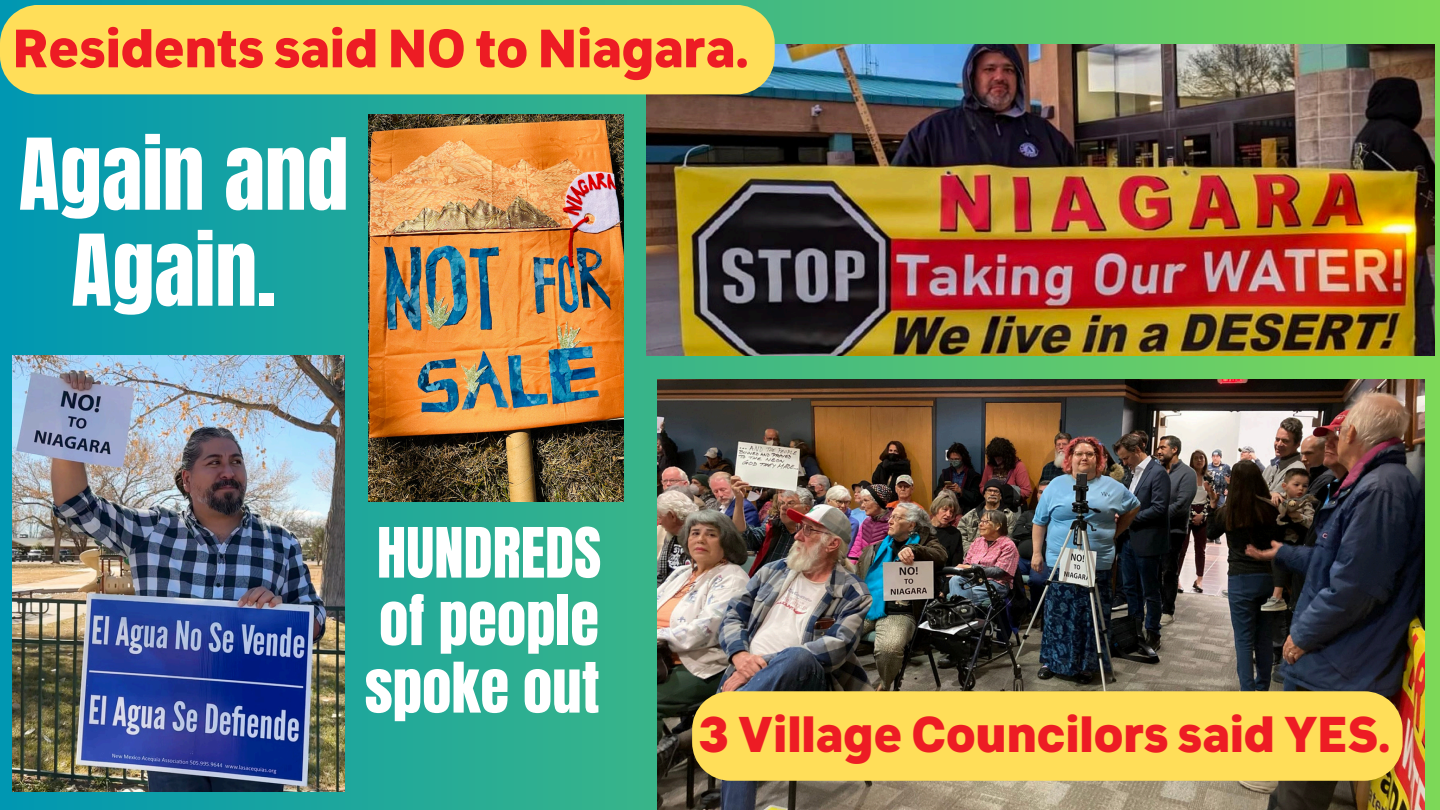
<style>
.page{position:relative;width:1440px;height:810px;background:#fff}
.page>*{position:absolute;margin:0;border:0;box-sizing:border-box;transform-origin:0 0}
.t1{font:84px/96px "Anton";color:#fff;text-align:center}
.t2{font:58.9px/67.5px "Anton";color:#fff;text-align:justify}
.t3{font:800 53px "Klima";color:#ed1c24}
.t4{font:800 49.5px "Klima";color:#ed1c24}
</style>
<div class="page">
<div style="left:0;top:0;width:1440px;height:810px;background:linear-gradient(to right,#0197b2,#7dd858)"></div>
<img style="left:13px;top:355px;width:332px;height:437px">
<img style="left:368px;top:114px;width:255px;height:387px">
<img style="left:647px;top:44px;width:788px;height:312px">
<img style="left:657px;top:380px;width:768px;height:430px">
<div style="left:692px;top:691px;width:711px;height:90px;background:#ffde59"></div>
<div style="left:0;top:5px;width:775px;height:89px;background:#ffde59"></div>
<p class="t3" style="left:13px;top:20px;width:738px">Residents said NO to Niagara.</p>
<p class="t1" style="left:19px;top:128px;width:331px">Again and<br>Again.</p>
<p class="t2" style="left:365px;top:520px;width:238px">HUNDREDS of people spoke out</p>
<h2 class="t4" style="left:699px;top:707px;width:693px">3 Village Councilors said YES.</h2>
</div>
